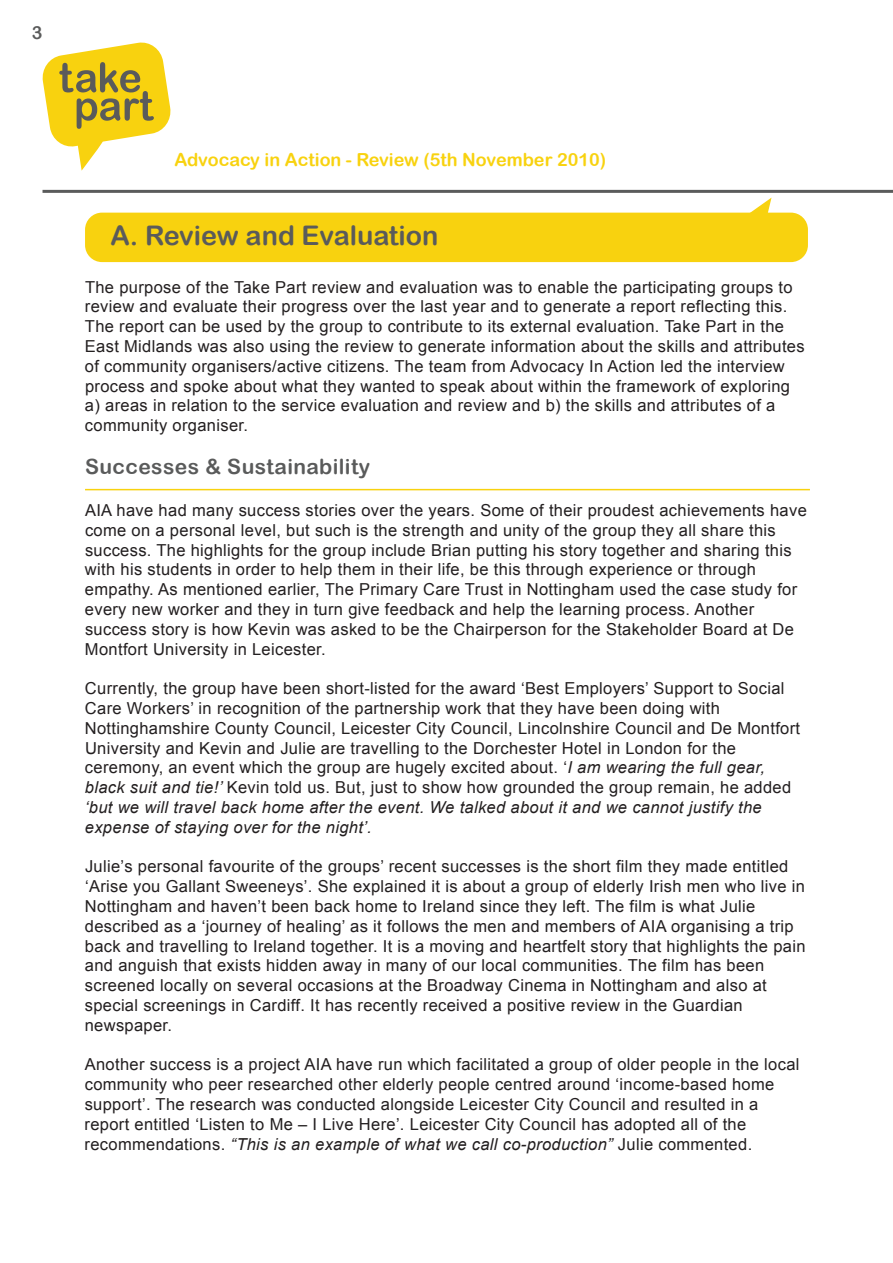
<style>
.page{position:relative;width:893px;height:1263px;background:#fff}
.page>*{position:absolute;margin:0;border:0;box-sizing:border-box;transform-origin:0 0}
.t1{font:27px "Arial Rounded MT Bold";color:#5a5b5b}
.t2{font:21px "Arial Rounded MT Bold";letter-spacing:.02em;color:#5a5b5b}
.t3{font:18px "Arial Rounded MT Bold";color:#f8d20f}
.t4{font:18px "Arial Rounded MT Bold";color:#5a5b5b}
.t5{font:16.5px/19.8px "Arial";letter-spacing:.02em;color:#231f20}
.s1{font-style:italic}
</style>
<div class="page">
<svg style="left:43px;top:43px;width:128px;height:128px"></svg>
<hr style="left:43px;top:190px;width:850px;height:3px;background:#5a5b5b">
<div style="left:85px;top:213px;width:723px;height:49px;background:#f8d20f;border-radius:17px"></div>
<svg style="left:739px;top:198px;width:32px;height:15px"></svg>
<hr style="left:85px;top:489px;width:725px;height:1px;background:#f8d20f">
<p class="t4" style="left:32px;top:22px;width:12px">3</p>
<p class="t3" style="left:174px;top:149px;width:433px">Advocacy in Action - Review (5th November 2010)</p>
<h1 class="t1" style="left:111px;top:219px;width:329px">A. Review and Evaluation</h1>
<p class="t5" style="left:85px;top:277px;width:721px">The purpose of the Take Part review and evaluation was to enable the participating groups to review and evaluate their progress over the last year and to generate a report reflecting this.<br>The report can be used by the group to contribute to its external evaluation. Take Part in the East Midlands was also using the review to generate information about the skills and attributes of community organisers/active citizens. The team from Advocacy In Action led the interview process and spoke about what they wanted to speak about within the framework of exploring a) areas in relation to the service evaluation and review and b) the skills and attributes of a community organiser.</p>
<p class="t2" style="left:85px;top:454px;width:287px">Successes &amp; Sustainability</p>
<p class="t5" style="left:85px;top:500px;width:723px">AIA have had many success stories over the years. Some of their proudest achievements have come on a personal level, but such is the strength and unity of the group they all share this success. The highlights for the group include Brian putting his story together and sharing this with his students in order to help them in their life, be this through experience or through empathy. As mentioned earlier, The Primary Care Trust in Nottingham used the case study for every new worker and they in turn give feedback and help the learning process. Another success story is how Kevin was asked to be the Chairperson for the Stakeholder Board at De Montfort University in Leicester.</p>
<p class="t5" style="left:85px;top:678px;width:717px">Currently, the group have been short-listed for the award ‘Best Employers’ Support to Social Care Workers’ in recognition of the partnership work that they have been doing with Nottinghamshire County Council, Leicester City Council, Lincolnshire Council and De Montfort University and Kevin and Julie are travelling to the Dorchester Hotel in London for the ceremony, an event which the group are hugely excited about. ‘<span class="s1">I am wearing the full gear, black suit and tie!’</span> Kevin told us. But, just to show how grounded the group remain, he added <span class="s1">‘but we will travel back home after the event. We talked about it and we cannot justify the expense of staying over for the night’.</span></p>
<p class="t5" style="left:85px;top:857px;width:722px">Julie’s personal favourite of the groups’ recent successes is the short film they made entitled ‘Arise you Gallant Sweeneys’. She explained it is about a group of elderly Irish men who live in Nottingham and haven’t been back home to Ireland since they left. The film is what Julie described as a ‘journey of healing’ as it follows the men and members of AIA organising a trip back and travelling to Ireland together. It is a moving and heartfelt story that highlights the pain and anguish that exists hidden away in many of our local communities. The film has been screened locally on several occasions at the Broadway Cinema in Nottingham and also at special screenings in Cardiff. It has recently received a positive review in the Guardian newspaper.</p>
<p class="t5" style="left:85px;top:1055px;width:716px">Another success is a project AIA have run which facilitated a group of older people in the local community who peer researched other elderly people centred around ‘income-based home support’. The research was conducted alongside Leicester City Council and resulted in a report entitled ‘Listen to Me – I Live Here’. Leicester City Council has adopted all of the recommendations. <span class="s1">“This is an example of what we call co-production”</span> Julie commented.</p>
</div>
